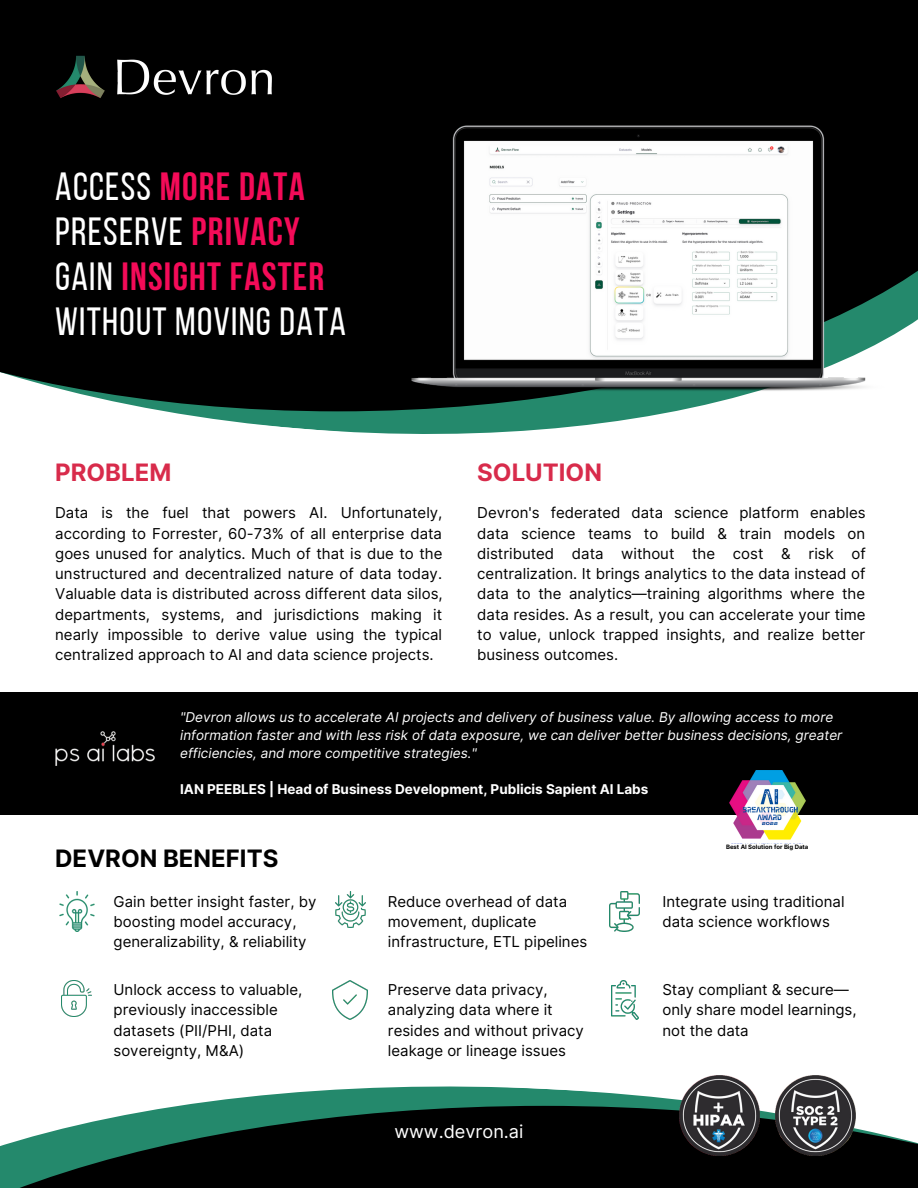
<style>
.page{position:relative;width:918px;height:1188px;background:#fff}
.page>*{position:absolute;margin:0;border:0;box-sizing:border-box;transform-origin:0 0}
.t1{font:39.15px/45px "Bebas Neue";letter-spacing:.03em;color:#fff}
.t2{font:700 24px "Inter";color:#d82b4b}
.t3{font:700 24px "Inter";color:#000}
.t4{font:18.15px "Inter";color:#fff}
.t5{font:15px/20.2px "Inter";color:#000}
.t6{font:italic 13.5px/18px "Inter";color:#fff}
.t7{font:700 13.5px "Inter";color:#fff}
.t8{font:700 6px "Inter";color:#000}
.s1{font-weight:700;color:#f40b58}
</style>
<div class="page">
<svg style="left:164px;top:411px;width:512px;height:23px;fill:#24896c"></svg>
<div style="left:0;top:0;width:918px;height:411px;background:#000"></div>
<img style="left:47px;top:46px;width:235px;height:62px">
<svg style="left:178px;top:1086px;width:502px;height:20px;fill:#24896c"></svg>
<svg style="left:0;top:1106px;width:918px;height:82px;background:#192c26"></svg>
<div style="left:0;top:693px;width:918px;height:122px;background:#000"></div>
<img style="left:55px;top:732px;width:99px;height:34px">
<img style="left:392px;top:120px;width:494px;height:278px">
<img style="left:335px;top:892px;width:31px;height:36px">
<img style="left:59px;top:892px;width:36px;height:39px">
<img style="left:609px;top:892px;width:31px;height:39px">
<img style="left:333px;top:981px;width:34px;height:38px">
<img style="left:62px;top:981px;width:29px;height:36px">
<img style="left:611px;top:981px;width:27px;height:38px">
<img style="left:729px;top:770px;width:77px;height:70px">
<img style="left:775px;top:1075px;width:80px;height:80px">
<img style="left:680px;top:1075px;width:80px;height:80px">
<h1 class="t1" style="left:55px;top:168px;width:292px">ACCESS <span class="s1">MORE DATA<br></span>PRESERVE <span class="s1">PRIVACY<br></span>GAIN <span class="s1">INSIGHT FASTER<br></span>WITHOUT MOVING DATA</h1>
<h2 class="t2" style="left:55px;top:458px;width:118px">PROBLEM</h2>
<h2 class="t2" style="left:477px;top:458px;width:126px">SOLUTION</h2>
<p class="t5" style="left:55px;top:503px;width:389px;text-align:justify">Data is the fuel that powers AI. Unfortunately, according to Forrester, 60-73% of all enterprise data goes unused for analytics. Much of that is due to the unstructured and decentralized nature of data today.<br>Valuable data is distributed across different data silos, departments, systems, and jurisdictions making it nearly impossible to derive value using the typical centralized approach to AI and data science projects.</p>
<p class="t5" style="left:477px;top:503px;width:390px;text-align:justify">Devron's federated data science platform enables data science teams to build &amp; train models on distributed data without the cost &amp; risk of centralization. It brings analytics to the data instead of data to the analytics—training algorithms where the data resides. As a result, you can accelerate your time to value, unlock trapped insights, and realize better business outcomes.</p>
<p class="t6" style="left:180px;top:709px;width:664px">"Devron allows us to accelerate AI projects and delivery of business value. By allowing access to more information faster and with less risk of data exposure, we can deliver better business decisions, greater efficiencies, and more competitive strategies."</p>
<p class="t7" style="left:180px;top:782px;width:470px">IAN PEEBLES | Head of Business Development, Publicis Sapient AI Labs</p>
<h2 class="t3" style="left:55px;top:844px;width:225px">DEVRON BENEFITS</h2>
<p class="t8" style="left:726px;top:843px;width:84px">Best AI Solution for Big Data</p>
<p class="t5" style="left:114px;top:891px;width:204px">Gain better insight faster, by boosting model accuracy, generalizability, &amp; reliability</p>
<p class="t5" style="left:662px;top:891px;width:184px">Integrate using traditional data science workflows</p>
<p class="t5" style="left:388px;top:980px;width:198px">Preserve data privacy, analyzing data where it resides and without privacy leakage or lineage issues</p>
<p class="t5" style="left:388px;top:891px;width:201px">Reduce overhead of data movement, duplicate infrastructure, ETL pipelines</p>
<p class="t5" style="left:114px;top:980px;width:190px">Unlock access to valuable, previously inaccessible datasets (PII/PHI, data sovereignty, M&amp;A)</p>
<p class="t5" style="left:662px;top:980px;width:196px">Stay compliant &amp; secure— only share model learnings, not the data</p>
<p class="t4" style="left:394px;top:1121px;width:131px">www.devron.ai</p>
</div>
